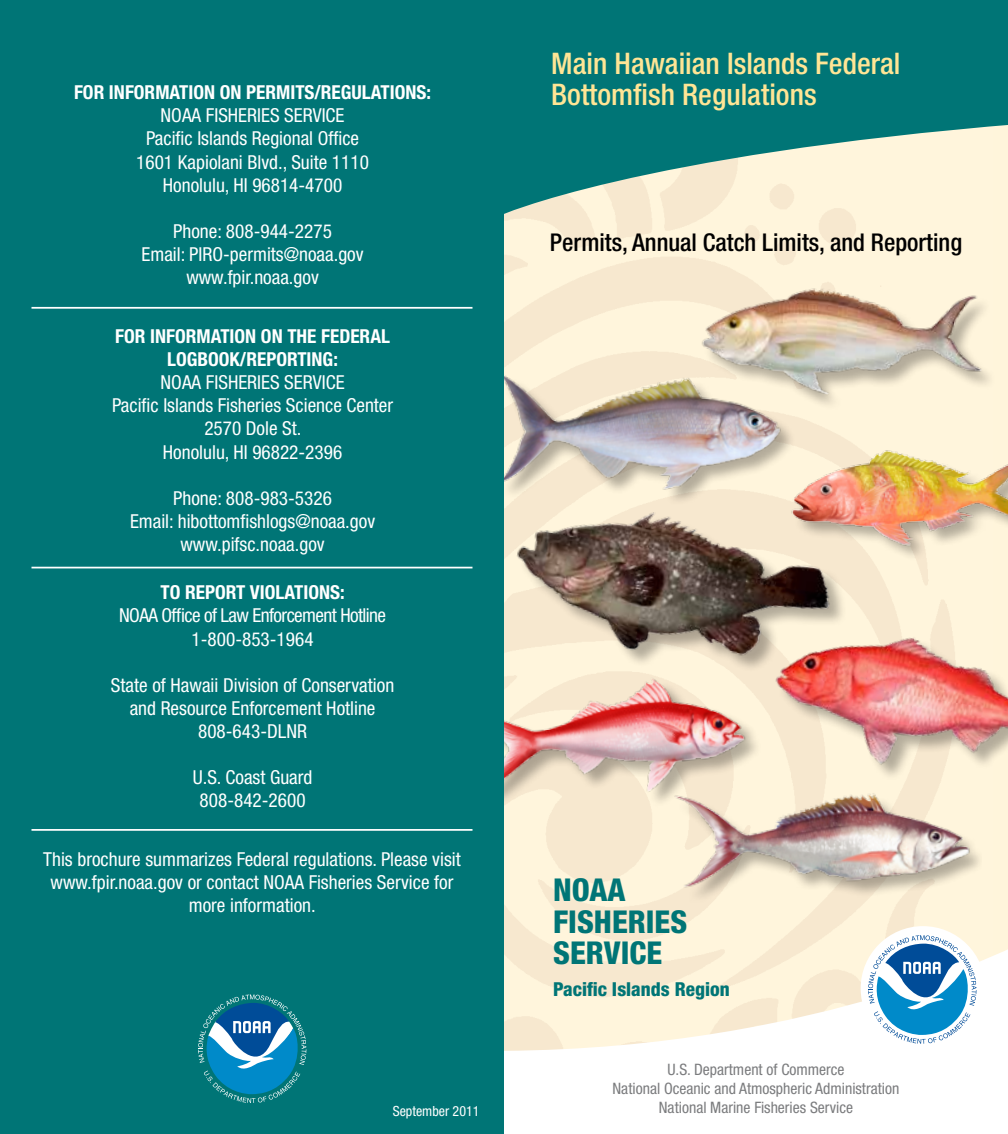
<style>
.page{position:relative;width:1008px;height:1134px;background:#fff}
.page>*{position:absolute;margin:0;border:0;box-sizing:border-box;transform-origin:0 0}
.t1{font:800 condensed 31.5px/31.5px "Helvetica Neue LT Std";color:#007576}
.t2{font:500 condensed 29.75px/31.5px "Helvetica Neue LT Std";color:#ffe595}
.t3{font:500 condensed 24.5px "Helvetica Neue LT Std";color:#000}
.t4{font:condensed 19.25px/23.1px "Helvetica Neue LT Std";color:#fff;text-align:center}
.t5{font:700 condensed 19.25px/23.1px "Helvetica Neue LT Std";color:#fff;text-align:center}
.t6{font:condensed 19.25px/23.1px "Helvetica Neue LT Std";letter-spacing:-.03em;color:#fff;text-align:center}
.t7{font:800 condensed 19.25px "Helvetica Neue LT Std";color:#007576}
.t8{font:condensed 15.75px/19.2px "Helvetica Neue LT Std";color:#7b7c7e;text-align:center}
.t9{font:condensed 14px "Helvetica Neue LT Std";color:#fff}
</style>
<div class="page">
<img style="left:504px;top:216px;width:488px;height:725px">
<svg style="left:504px;top:941px;width:504px;height:110px;fill:#fff5dc"></svg>
<svg style="left:504px;top:0;width:504px;height:216px;fill:#007576"></svg>
<div style="left:0;top:0;width:504px;height:1134px;background:#007576"></div>
<img style="left:504px;top:318px;width:266px;height:146px">
<img style="left:504px;top:707px;width:225px;height:129px">
<img style="left:670px;top:247px;width:338px;height:190px">
<img style="left:643px;top:759px;width:355px;height:156px">
<img style="left:729px;top:579px;width:279px;height:240px">
<img style="left:504px;top:464px;width:369px;height:243px">
<img style="left:770px;top:428px;width:238px;height:139px">
<div style="left:861px;top:926px;width:124px;height:125px;background:#fff;border-radius:50%"></div>
<svg style="left:868px;top:935px;width:108px;height:109px"></svg>
<hr style="left:32px;top:307px;width:440px;height:2px;background:#fff">
<hr style="left:32px;top:567px;width:440px;height:1px;background:#fff">
<hr style="left:32px;top:829px;width:440px;height:2px;background:#fff">
<svg style="left:198px;top:995px;width:108px;height:108px"></svg>
<p class="t5" style="left:74px;top:81px;width:359px">FOR INFORMATION ON PERMITS/REGULATIONS:</p>
<p class="t4" style="left:136px;top:104px;width:234px">NOAA FISHERIES SERVICE<br>Pacific Islands Regional Office<br>1601 Kapiolani Blvd., Suite 1110<br>Honolulu, HI 96814-4700</p>
<p class="t4" style="left:142px;top:219px;width:224px">Phone: 808-944-2275<br>Email: PIRO-permits@noaa.gov www.fpir.noaa.gov</p>
<p class="t5" style="left:115px;top:324px;width:276px">FOR INFORMATION ON THE FEDERAL<br>LOGBOOK/REPORTING:</p>
<p class="t4" style="left:112px;top:371px;width:283px">NOAA FISHERIES SERVICE<br>Pacific Islands Fisheries Science Center<br>2570 Dole St.<br>Honolulu, HI 96822-2396</p>
<p class="t4" style="left:130px;top:486px;width:247px">Phone: 808-983-5326<br>Email: hibottomfishlogs@noaa.gov www.pifsc.noaa.gov</p>
<p class="t5" style="left:160px;top:581px;width:186px">TO REPORT VIOLATIONS:</p>
<p class="t6" style="left:119px;top:604px;width:268px">NOAA Office of Law Enforcement Hotline<br>1-800-853-1964</p>
<p class="t4" style="left:111px;top:673px;width:285px">State of Hawaii Division of Conservation and Resource Enforcement Hotline<br>808-643-DLNR</p>
<p class="t4" style="left:193px;top:766px;width:121px">U.S. Coast Guard<br>808-842-2600</p>
<p class="t4" style="left:43px;top:848px;width:419px">This brochure summarizes Federal regulations. Please visit www.fpir.noaa.gov or contact NOAA Fisheries Service for more information.</p>
<p class="t9" style="left:393px;top:1103px;width:88px">September 2011</p>
<h2 class="t2" style="left:551px;top:47px;width:351px">Main Hawaiian Islands Federal<br>Bottomfish Regulations</h2>
<p class="t3" style="left:550px;top:227px;width:414px">Permits, Annual Catch Limits, and Reporting</p>
<h1 class="t1" style="left:553px;top:874px;width:136px">NOAA<br>FISHERIES<br>SERVICE</h1>
<p class="t7" style="left:553px;top:977px;width:178px">Pacific Islands Region</p>
<p class="t8" style="left:613px;top:1059px;width:288px">U.S. Department of Commerce<br>National Oceanic and Atmospheric Administration<br>National Marine Fisheries Service</p>
</div>
